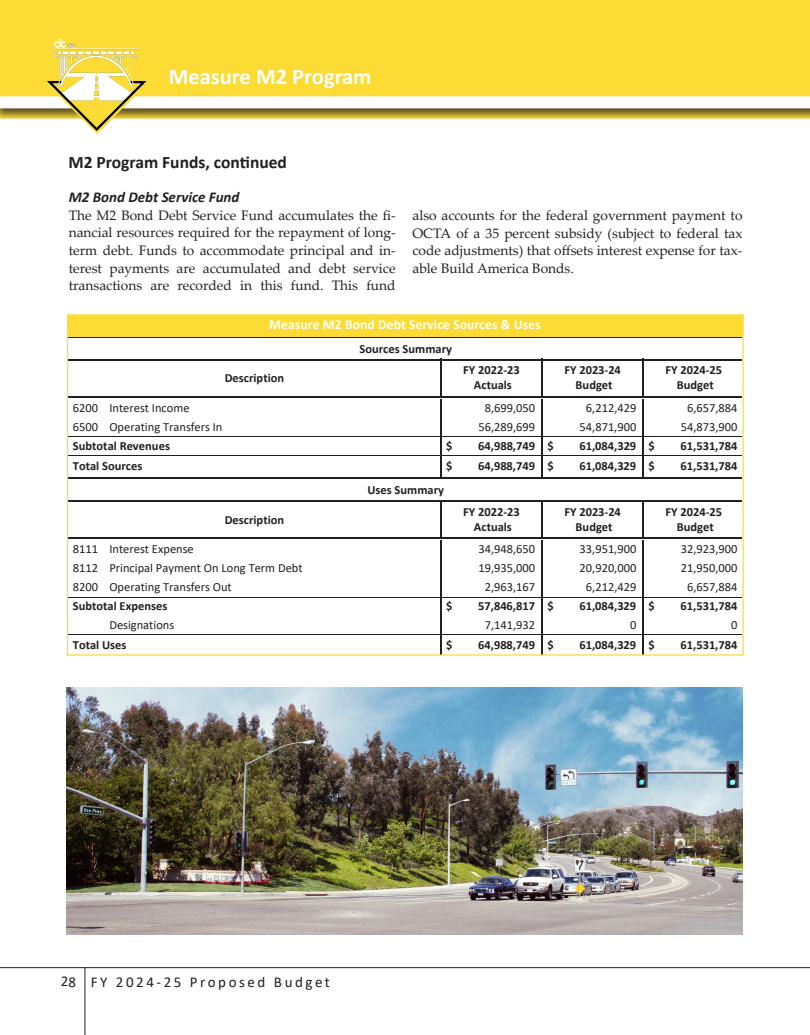
<style>
.page{position:relative;width:810px;height:1035px;background:#fff}
.page>*{position:absolute;margin:0;border:0;box-sizing:border-box;transform-origin:0 0}
.t1{font:700 22.5px "Calibri";color:#fff}
.Header_A{font:700 17.5px "Calibri";color:#231f20}
.t2{font:15px "Calibri";letter-spacing:.17em;color:#231f20}
.Header_B{font:italic 700 15px "Calibri";color:#231f20}
.Body_Text{font:13.75px/17.5px "Palatino Linotype";color:#231f20;text-align:justify}
.t3{font:700 13.75px "Calibri";color:#fff}
.t4{font:700 12.5px/15px "Calibri";color:#231f20;text-align:center}
.t5{font:12.5px "Calibri";color:#231f20}
</style>
<div class="page">
<hr style="left:85px;top:968px;width:1px;height:67px;background:#231f20">
<hr style="left:0;top:967px;width:810px;height:1px;background:#231f20">
<svg style="left:0;top:0;width:810px;height:119px"></svg>
<img style="left:30px;top:37px;width:135px;height:97px">
<div style="left:68px;top:315px;width:675px;height:22px;background:#fcdb34"></div>
<hr style="left:440px;top:359px;width:1px;height:37px;background:#231f20">
<hr style="left:541px;top:359px;width:1px;height:37px;background:#231f20">
<hr style="left:642px;top:359px;width:1px;height:37px;background:#231f20">
<hr style="left:68px;top:396px;width:674px;height:2px;background:#231f20">
<hr style="left:68px;top:337px;width:674px;height:1px;background:#231f20">
<hr style="left:68px;top:359px;width:674px;height:1px;background:#231f20">
<hr style="left:68px;top:436px;width:674px;height:1px;background:#231f20">
<svg style="left:440px;top:399px;width:1px;height:78px"></svg>
<svg style="left:541px;top:399px;width:1px;height:78px"></svg>
<svg style="left:642px;top:399px;width:1px;height:78px"></svg>
<hr style="left:68px;top:477px;width:674px;height:1px;background:#231f20">
<hr style="left:68px;top:455px;width:674px;height:1px;background:#231f20">
<hr style="left:440px;top:500px;width:1px;height:37px;background:#231f20">
<hr style="left:541px;top:500px;width:1px;height:37px;background:#231f20">
<hr style="left:642px;top:500px;width:1px;height:37px;background:#231f20">
<hr style="left:68px;top:538px;width:674px;height:1px;background:#231f20">
<hr style="left:68px;top:478px;width:674px;height:1px;background:#231f20">
<hr style="left:68px;top:500px;width:674px;height:2px;background:#231f20">
<hr style="left:68px;top:597px;width:674px;height:1px;background:#231f20">
<svg style="left:440px;top:540px;width:1px;height:114px"></svg>
<svg style="left:541px;top:540px;width:1px;height:114px"></svg>
<svg style="left:642px;top:540px;width:1px;height:114px"></svg>
<hr style="left:68px;top:634px;width:674px;height:1px;background:#231f20">
<img style="left:67px;top:687px;width:675px;height:248px">
<h1 class="t1" style="left:169px;top:61px;width:204px">Measure M2 Program</h1>
<p class="Header_A" style="left:68px;top:149px;width:220px">M2 Program Funds, continued</p>
<p class="Header_B" style="left:69px;top:187px;width:172px">M2 Bond Debt Service Fund</p>
<p class="Body_Text" style="left:69px;top:206px;width:328px">The M2 Bond Debt Service Fund accumulates the fi&shy;nancial resources required for the repayment of long&shy;term debt. Funds to accommodate principal and in&shy;terest payments are accumulated and debt service transactions are recorded in this fund. This fund</p>
<p class="Body_Text" style="left:412px;top:206px;width:332px">also accounts for the federal government payment to OCTA of a 35 percent subsidy (subject to federal tax code adjustments) that offsets interest expense for tax&shy;able Build America Bonds.</p>
<p class="t3" style="left:269px;top:315px;width:273px">Measure M2 Bond Debt Service Sources &amp; Uses</p>
<p class="t4" style="left:359px;top:341px;width:94px">Sources Summary</p>
<p class="t4" style="left:225px;top:371px;width:61px">Description</p>
<p class="t4" style="left:463px;top:363px;width:58px">FY 2022-23<br>Actuals</p>
<p class="t4" style="left:564px;top:363px;width:58px">FY 2023-24<br>Budget</p>
<p class="t4" style="left:666px;top:363px;width:58px">FY 2024-25<br>Budget</p>
<p class="t5" style="left:73px;top:399px;width:118px">6200 Interest Income</p>
<p class="t5" style="left:485px;top:399px;width:52px">8,699,050</p>
<p class="t5" style="left:586px;top:399px;width:52px">6,212,429</p>
<p class="t5" style="left:687px;top:399px;width:52px">6,657,884</p>
<p class="t5" style="left:73px;top:418px;width:151px">6500 Operating Transfers In</p>
<p class="t5" style="left:478px;top:418px;width:58px">56,289,699</p>
<p class="t5" style="left:580px;top:418px;width:58px">54,871,900</p>
<p class="t5" style="left:681px;top:418px;width:58px">54,873,900</p>
<p class="t4" style="left:73px;top:438px;width:99px">Subtotal Revenues</p>
<p class="t4" style="left:446px;top:438px;width:8px">$</p>
<p class="t4" style="left:478px;top:438px;width:77px">64,988,749 $</p>
<p class="t4" style="left:579px;top:438px;width:77px">61,084,329 $</p>
<p class="t4" style="left:681px;top:438px;width:58px">61,531,784</p>
<p class="t4" style="left:73px;top:458px;width:71px">Total Sources</p>
<p class="t4" style="left:446px;top:458px;width:8px">$</p>
<p class="t4" style="left:478px;top:458px;width:77px">64,988,749 $</p>
<p class="t4" style="left:579px;top:458px;width:77px">61,084,329 $</p>
<p class="t4" style="left:681px;top:458px;width:58px">61,531,784</p>
<p class="t4" style="left:367px;top:482px;width:78px">Uses Summary</p>
<p class="t4" style="left:225px;top:512px;width:61px">Description</p>
<p class="t4" style="left:463px;top:504px;width:58px">FY 2022-23<br>Actuals</p>
<p class="t4" style="left:564px;top:504px;width:58px">FY 2023-24<br>Budget</p>
<p class="t4" style="left:666px;top:504px;width:58px">FY 2024-25<br>Budget</p>
<p class="t5" style="left:73px;top:540px;width:122px">8111 Interest Expense</p>
<p class="t5" style="left:478px;top:540px;width:58px">34,948,650</p>
<p class="t5" style="left:580px;top:540px;width:58px">33,951,900</p>
<p class="t5" style="left:681px;top:540px;width:58px">32,923,900</p>
<p class="t5" style="left:73px;top:559px;width:231px">8112 Principal Payment On Long Term Debt</p>
<p class="t5" style="left:478px;top:559px;width:58px">19,935,000</p>
<p class="t5" style="left:580px;top:559px;width:58px">20,920,000</p>
<p class="t5" style="left:681px;top:559px;width:58px">21,950,000</p>
<p class="t5" style="left:73px;top:578px;width:160px">8200 Operating Transfers Out</p>
<p class="t5" style="left:485px;top:578px;width:52px">2,963,167</p>
<p class="t5" style="left:586px;top:578px;width:52px">6,212,429</p>
<p class="t5" style="left:687px;top:578px;width:52px">6,657,884</p>
<p class="t4" style="left:73px;top:598px;width:96px">Subtotal Expenses</p>
<p class="t4" style="left:446px;top:598px;width:8px">$</p>
<p class="t4" style="left:478px;top:598px;width:77px">57,846,817 $</p>
<p class="t4" style="left:579px;top:598px;width:77px">61,084,329 $</p>
<p class="t4" style="left:681px;top:598px;width:58px">61,531,784</p>
<p class="t5" style="left:109px;top:616px;width:67px">Designations</p>
<p class="t5" style="left:485px;top:616px;width:52px">7,141,932</p>
<p class="t5" style="left:630px;top:616px;width:8px">0</p>
<p class="t5" style="left:731px;top:616px;width:8px">0</p>
<p class="t4" style="left:73px;top:637px;width:55px">Total Uses</p>
<p class="t4" style="left:446px;top:637px;width:8px">$</p>
<p class="t4" style="left:478px;top:637px;width:77px">64,988,749 $</p>
<p class="t4" style="left:579px;top:637px;width:77px">61,084,329 $</p>
<p class="t4" style="left:681px;top:637px;width:58px">61,531,784</p>
<p class="t2" style="left:61px;top:972px;width:271px">28 FY 2024-25 Proposed Budget</p>
</div>
